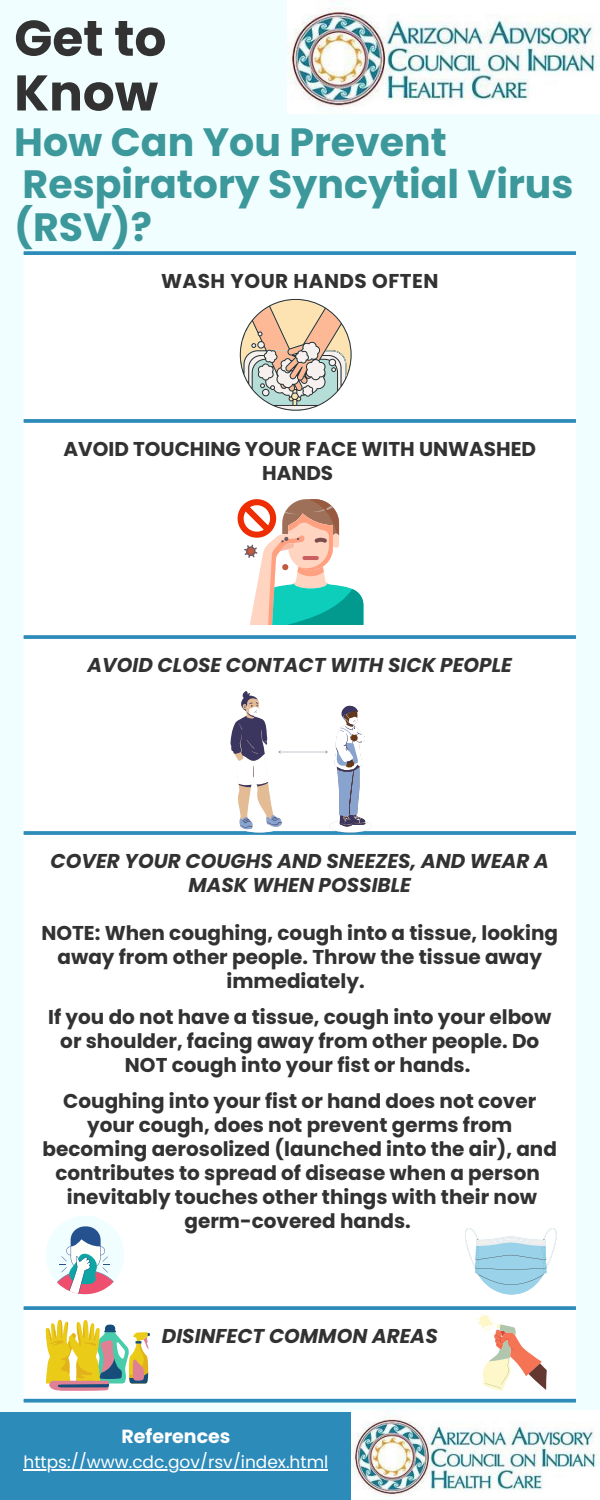
<style>
.page{position:relative;width:600px;height:1500px;background:#f0feff}
.page>*{position:absolute;margin:0;border:0;box-sizing:border-box;transform-origin:0 0}
.t1{font:700 50.1px/54.8px "Poppins";color:#323232}
.t2{font:700 39.5px/42.8px "Poppins";color:#3d989b}
.t3{font:700 20px/24px "Poppins";color:#323232;text-align:center}
.t4{font:italic 700 20px/24px "Poppins";color:#323232;text-align:center}
.t5{font:700 20px "Poppins";letter-spacing:.025em;color:#323232}
.t6{font:700 19px "Poppins";color:#fff}
.t7{font:17px "Poppins";color:#fff}
</style>
<div class="page">
<img style="left:288px;top:0;width:312px;height:114px">
<div style="left:0;top:1412px;width:351px;height:88px;background:#2d8bba"></div>
<img style="left:352px;top:1410px;width:248px;height:90px">
<div style="left:24px;top:255px;width:552px;height:1144px;background:#fff"></div>
<svg style="left:24px;top:251px;width:552px;height:4px;background:#3891be"></svg>
<svg style="left:24px;top:419px;width:552px;height:4px;background:#3992be"></svg>
<svg style="left:24px;top:635px;width:552px;height:4px;background:#3991be"></svg>
<svg style="left:24px;top:831px;width:552px;height:4px;background:#3991be"></svg>
<svg style="left:24px;top:1306px;width:552px;height:4px;background:#3992be"></svg>
<svg style="left:24px;top:1399px;width:552px;height:4px;background:#4297c1"></svg>
<svg style="left:240px;top:299px;width:112px;height:112px"></svg>
<svg style="left:238px;top:499px;width:125px;height:126px"></svg>
<svg style="left:231px;top:691px;width:141px;height:142px"></svg>
<svg style="left:46px;top:1216px;width:78px;height:78px"></svg>
<svg style="left:475px;top:1314px;width:72px;height:77px"></svg>
<svg style="left:464px;top:1228px;width:93px;height:67px"></svg>
<svg style="left:46px;top:1320px;width:104px;height:71px"></svg>
<hr style="left:24px;top:1470px;width:304px;height:1px;background:#fff">
<h1 class="t1" style="left:14px;top:11px;width:154px">Get to<br>Know</h1>
<h2 class="t2" style="left:14px;top:120px;width:561px">How Can You Prevent<br>Respiratory Syncytial Virus (RSV)?</h2>
<p class="t5" style="left:161px;top:267px;width:279px">WASH YOUR HANDS OFTEN</p>
<p class="t3" style="left:63px;top:437px;width:474px">AVOID TOUCHING YOUR FACE WITH UNWASHED<br>HANDS</p>
<p class="t4" style="left:88px;top:653px;width:426px">AVOID CLOSE CONTACT WITH SICK PEOPLE</p>
<p class="t4" style="left:51px;top:849px;width:500px">COVER YOUR COUGHS AND SNEEZES, AND WEAR A<br>MASK WHEN POSSIBLE</p>
<p class="t3" style="left:41px;top:921px;width:518px">NOTE: When coughing, cough into a tissue, looking away from other people. Throw the tissue away immediately.</p>
<p class="t3" style="left:48px;top:1005px;width:505px">If you do not have a tissue, cough into your elbow or shoulder, facing away from other people. Do<br>NOT cough into your fist or hands.</p>
<p class="t3" style="left:43px;top:1089px;width:516px">Coughing into your fist or hand does not cover your cough, does not prevent germs from becoming aerosolized (launched into the air), and contributes to spread of disease when a person inevitably touches other things with their now germ-covered hands.</p>
<p class="t4" style="left:162px;top:1324px;width:277px">DISINFECT COMMON AREAS</p>
<p class="t6" style="left:121px;top:1423px;width:111px">References</p>
<p class="t7" style="left:24px;top:1450px;width:306px">https://www.cdc.gov/rsv/index.html</p>
</div>
